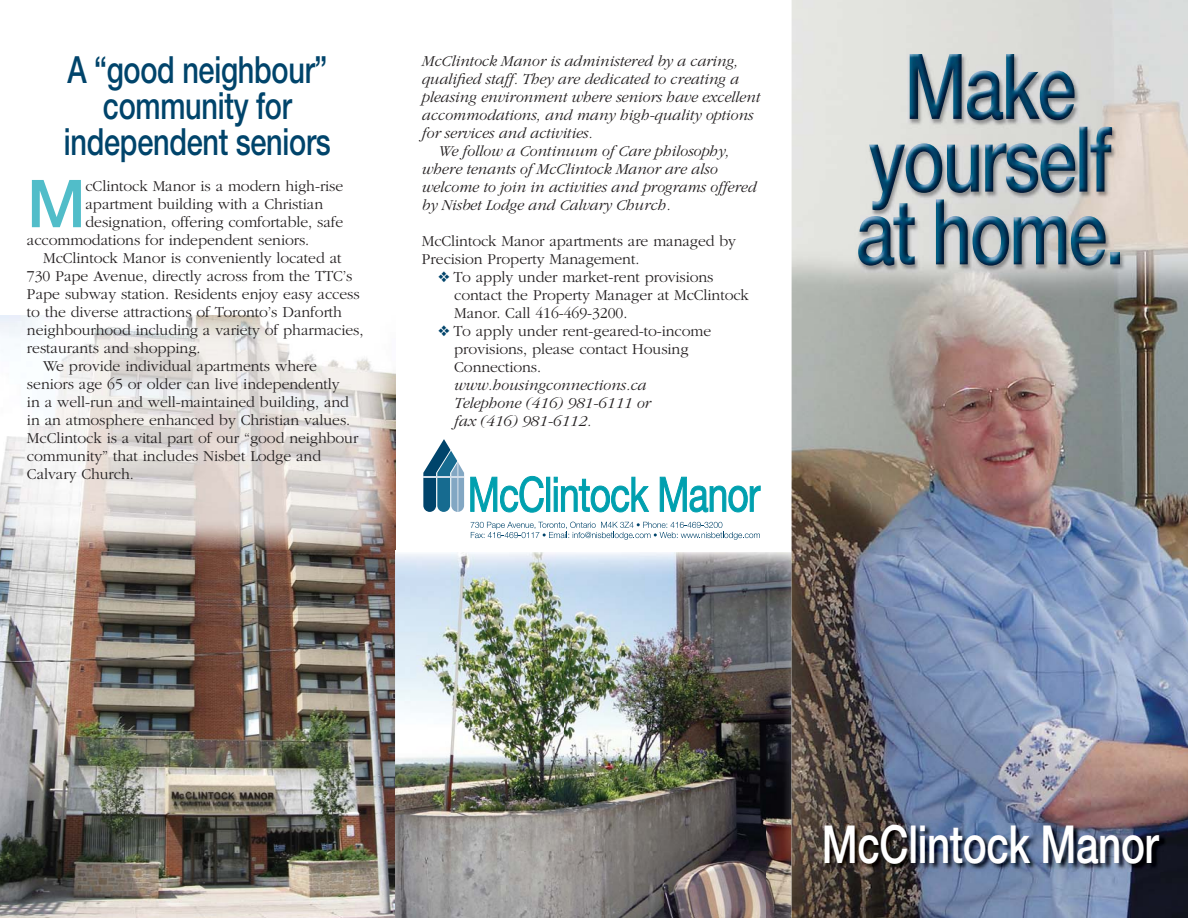
<style>
.page{position:relative;width:1188px;height:918px;background:#fff}
.page>*{position:absolute;margin:0;border:0;box-sizing:border-box;transform-origin:0 0}
.t1{font:500 66.15px "Helvetica Neue";color:#51bdc9}
.t2{font:500 52.5px "Helvetica Neue";letter-spacing:-.01em;color:#fff;scale:.77 1}
.t3{font:500 37.5px/36px "Helvetica Neue";letter-spacing:-.01em;color:#00446b;text-align:center;scale:.77 1}
.t4{font:300 15.75px/18px "Garamond";letter-spacing:-.005em;color:#231f20}
.t5{font:italic 300 15.75px/18px "Garamond";letter-spacing:-.005em;color:#231f20}
.s1{color:#00446b}
</style>
<div class="page">
<img style="left:395px;top:552px;width:397px;height:366px">
<img style="left:0;top:550px;width:395px;height:368px">
<img style="left:0;top:315px;width:395px;height:235px">
<img style="left:792px;top:0;width:396px;height:918px">
<img style="left:858px;top:54px;width:254px;height:212px">
<img style="left:824px;top:824px;width:343px;height:47px">
<svg style="left:471px;top:522px;width:289px;height:18px"></svg>
<svg style="left:423px;top:439px;width:121px;height:74px"></svg>
<div style="left:547px;top:477px;width:3px;height:35px;border:1px solid #00a0af"></div>
<svg style="left:554px;top:477px;width:95px;height:35px"></svg>
<svg style="left:660px;top:477px;width:100px;height:35px"></svg>
<h3 class="t3" style="left:64px;top:55px;width:348px">A “good neighbour” community for independent seniors</h3>
<h1 class="t1" style="left:27px;top:180px;width:60px">M</h1>
<p class="t4" style="left:85px;top:178px;width:259px">cClintock Manor is a modern high-rise</p>
<p class="t4" style="left:85px;top:196px;width:239px">apartment building with a Christian</p>
<p class="t4" style="left:85px;top:214px;width:259px">designation, offering comfortable, safe</p>
<p class="t4" style="left:27px;top:232px;width:284px">accommodations for independent seniors.</p>
<p class="t4" style="left:43px;top:250px;width:300px">McClintock Manor is conveniently located at</p>
<p class="t4" style="left:27px;top:268px;width:327px">730 Pape Avenue, directly across from the TTC’s</p>
<p class="t4" style="left:27px;top:286px;width:334px">Pape subway station. Residents enjoy easy access</p>
<p class="t4" style="left:27px;top:304px;width:317px">to the diverse attractions of Toronto’s Danforth</p>
<p class="t4" style="left:27px;top:322px;width:338px">neighbourhood including a variety of pharmacies,</p>
<p class="t4" style="left:27px;top:340px;width:175px">restaurants and shopping.</p>
<p class="t4" style="left:43px;top:358px;width:275px">We provide individual apartments where</p>
<p class="t4" style="left:27px;top:376px;width:314px">seniors age 65 or older can live independently</p>
<p class="t4" style="left:27px;top:394px;width:324px">in a well-run and well-maintained building, and</p>
<p class="t4" style="left:27px;top:412px;width:325px">in an atmosphere enhanced by Christian values.</p>
<p class="t4" style="left:27px;top:430px;width:333px">McClintock is a vital part of our “good neighbour</p>
<p class="t4" style="left:27px;top:448px;width:296px">community” that includes Nisbet Lodge and</p>
<p class="t4" style="left:27px;top:466px;width:108px">Calvary Church.</p>
<p class="t5" style="left:422px;top:53px;width:318px">McClintock Manor is administered by a caring,</p>
<p class="t5" style="left:422px;top:71px;width:319px">qualified staff. They are dedicated to creating a</p>
<p class="t5" style="left:422px;top:89px;width:340px">pleasing environment where seniors have excellent</p>
<p class="t5" style="left:422px;top:107px;width:333px">accommodations, and many high-quality options</p>
<p class="t5" style="left:422px;top:125px;width:172px">for services and activities.</p>
<p class="t5" style="left:438px;top:143px;width:293px">We follow a Continuum of Care philosophy,</p>
<p class="t5" style="left:422px;top:161px;width:297px">where tenants of McClintock Manor are also</p>
<p class="t5" style="left:422px;top:179px;width:336px">welcome to join in activities and programs offered</p>
<p class="t5" style="left:422px;top:197px;width:250px">by Nisbet Lodge and Calvary Church.</p>
<p class="t4" style="left:422px;top:233px;width:316px">McClintock Manor apartments are managed by<br>Precision Property Management.</p>
<p class="t4" style="left:454px;top:269px;width:296px;text-indent:-16px"><span class="s1">❖</span> To apply under market-rent provisions contact the Property Manager at McClintock<br>Manor. Call 416-469-3200.</p>
<p class="t4" style="left:454px;top:323px;width:258px;text-indent:-16px"><span class="s1">❖</span> To apply under rent-geared-to-income provisions, please contact Housing<br>Connections.</p>
<p class="t5" style="left:454px;top:377px;width:198px">www.housingconnections.ca<br>Telephone (416) 981-6111 or fax (416) 981-6112.</p>
<h2 class="t2" style="left:822px;top:826px;width:439px">McClintock Manor</h2>
</div>
